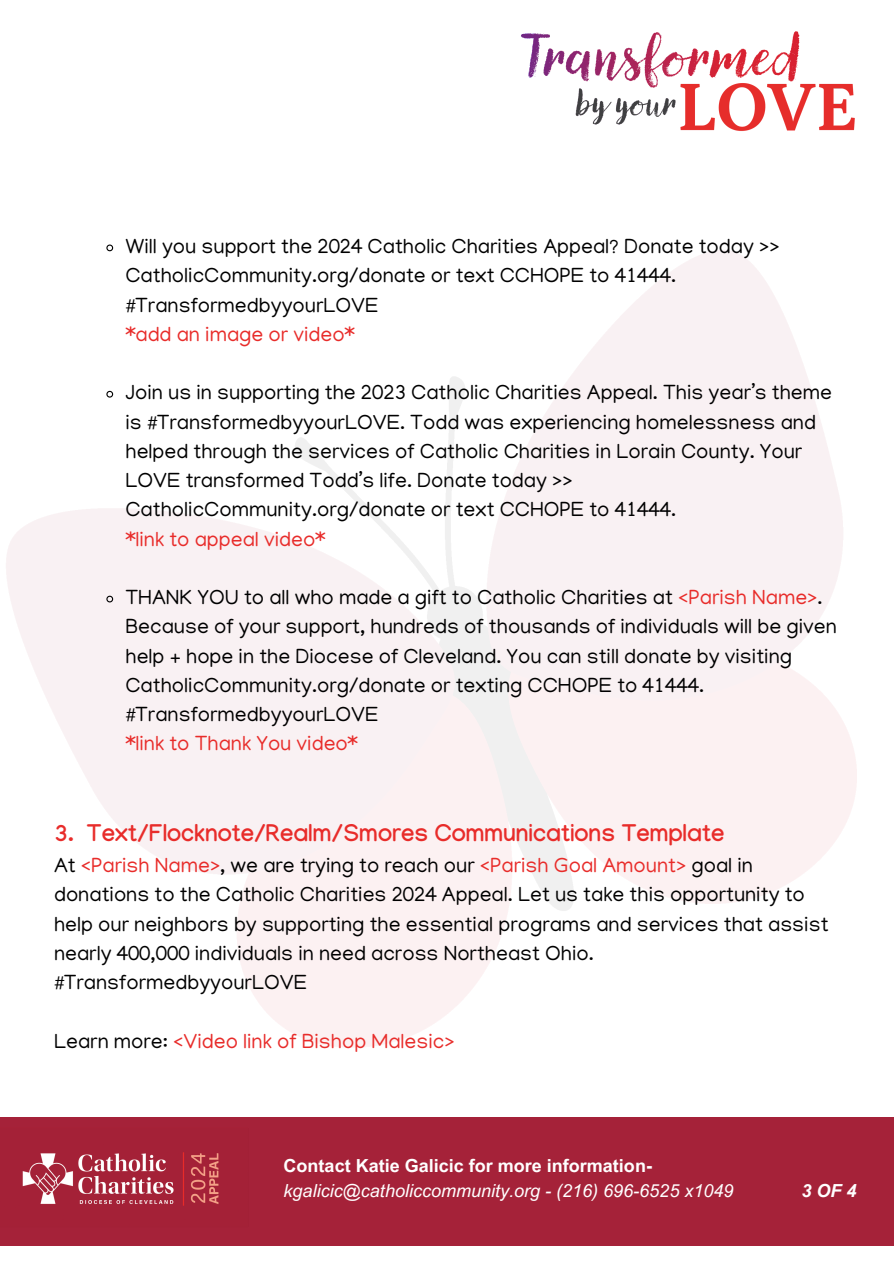
<style>
.page{position:relative;width:894px;height:1264px;background:#fff}
.page>*{position:absolute;margin:0;border:0;box-sizing:border-box;transform-origin:0 0}
.t1{font:700 24px "Manjari";color:#e82c2a}
.t2{font:21px/29.2px "Manjari";color:#000}
.t3{font:21px "Manjari";color:#e82c2a}
.t4{font:italic 18px "Arial MT Pro";color:#fff}
.t5{font:700 18px "Arial MT Pro";color:#fff}
.t6{font:italic 700 18px "Arial MT Pro";color:#fff}
.s1{color:#e82c2a}
.s2{color:#000}
</style>
<div class="page">
<svg style="left:106px;top:244px;width:8px;height:8px"></svg>
<svg style="left:106px;top:390px;width:8px;height:8px"></svg>
<svg style="left:105px;top:595px;width:9px;height:8px"></svg>
<div style="left:0;top:1116px;width:893px;height:129px;background:#a52239"></div>
<img style="left:0;top:1116px;width:264px;height:130px">
<img style="left:521px;top:31px;width:334px;height:101px">
<p class="t2" style="left:125px;top:234px;width:655px">Will you support the 2024 Catholic Charities Appeal? Donate today &gt;&gt;<br>CatholicCommunity.org/donate or text CCHOPE to 41444. #TransformedbyyourLOVE</p>
<p class="t3" style="left:126px;top:325px;width:230px">*add an image or video*</p>
<p class="t2" style="left:125px;top:381px;width:708px">Join us in supporting the 2023 Catholic Charities Appeal. This year’s theme is #TransformedbyyourLOVE. Todd was experiencing homelessness and helped through the services of Catholic Charities in Lorain County. Your LOVE transformed Todd’s life. Donate today &gt;&gt; CatholicCommunity.org/donate or text CCHOPE to 41444.</p>
<p class="t3" style="left:126px;top:530px;width:201px">*link to appeal video*</p>
<p class="t2" style="left:125px;top:585px;width:712px">THANK YOU to all who made a gift to Catholic Charities at <span class="s1">&lt;Parish Name&gt;</span>.<br>Because of your support, hundreds of thousands of individuals will be given help + hope in the Diocese of Cleveland. You can still donate by visiting CatholicCommunity.org/donate or texting CCHOPE to 41444. #TransformedbyyourLOVE</p>
<p class="t3" style="left:126px;top:735px;width:233px">*link to Thank You video*</p>
<p class="t1" style="left:54px;top:823px;width:671px">3. Text/Flocknote/Realm/Smores Communications Template</p>
<p class="t2" style="left:54px;top:853px;width:775px">At <span class="s1">&lt;Parish Name&gt;</span>, we are trying to reach our <span class="s1">&lt;Parish Goal Amount&gt;</span> goal in donations to the Catholic Charities 2024 Appeal. Let us take this opportunity to help our neighbors by supporting the essential programs and services that assist nearly 400,000 individuals in need across Northeast Ohio. #TransformedbyyourLOVE</p>
<p class="t3" style="left:54px;top:1032px;width:402px"><span class="s2">Learn more:</span> &lt;Video link of Bishop Malesic&gt;</p>
<p class="t5" style="left:283px;top:1159px;width:370px">Contact Katie Galicic for more information-</p>
<p class="t4" style="left:283px;top:1183px;width:451px">kgalicic@catholiccommunity.org - (216) 696-6525 x1049</p>
<p class="t6" style="left:801px;top:1183px;width:57px">3OF4</p>
</div>
